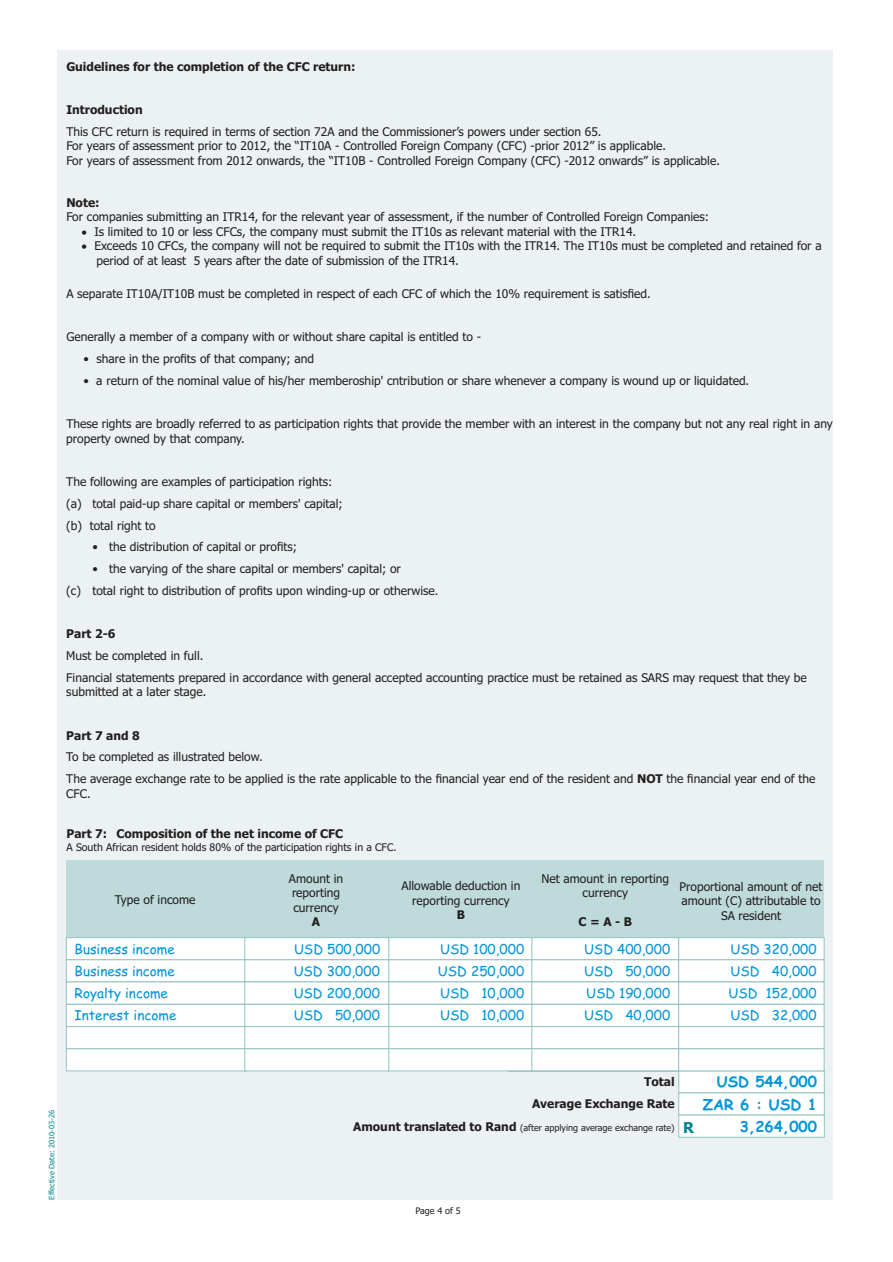
<style>
.page{position:relative;width:893px;height:1262px;background:#fff}
.page>*{position:absolute;margin:0;border:0;box-sizing:border-box;transform-origin:0 0}
.t1{font:700 15px "Comic Sans MS";color:#0095da}
.t2{font:700 15px "Tahoma";color:#008689}
.t3{font:13.5px "Comic Sans MS";color:#0095da}
.t4{font:12px/14.5px "Tahoma";color:#231f20}
.t5{font:700 12px/21.8px "Tahoma";color:#231f20;text-align:right}
.t6{font:10.5px "Tahoma";color:#231f20}
.t7{font:9px "Tahoma";color:#231f20}
.t8{font:7.5px "Tahoma";color:#008689}
.s1{font-weight:700}
.s2{font-weight:700;font-size:12px}
</style>
<div class="page">
<div style="left:57px;top:50px;width:775px;height:1149px;background:#ecf2f3"></div>
<div style="left:66px;top:860px;width:231px;height:78px;background:#bfdada"></div>
<div style="left:402px;top:860px;width:106px;height:78px;background:#bfdada"></div>
<div style="left:297px;top:860px;width:105px;height:78px;background:#bfdada"></div>
<div style="left:613px;top:860px;width:105px;height:78px;background:#bfdada"></div>
<div style="left:718px;top:860px;width:106px;height:78px;background:#bfdada"></div>
<div style="left:508px;top:860px;width:105px;height:78px;background:#bfdada"></div>
<svg style="left:66px;top:937px;width:758px;height:200px"></svg>
<p class="t5" style="left:66px;top:56px;width:290px">Guidelines for the completion of the CFC return:</p>
<p class="t5" style="left:66px;top:100px;width:78px">Introduction</p>
<p class="t4" style="left:66px;top:125px;width:655px">This CFC return is required in terms of section 72A and the Commissioner’s powers under section 65.<br>For years of assessment prior to 2012, the “IT10A - Controlled Foreign Company (CFC) -prior 2012” is applicable.<br>For years of assessment from 2012 onwards, the “IT10B - Controlled Foreign Company (CFC) -2012 onwards” is applicable.</p>
<p class="t5" style="left:66px;top:192px;width:35px">Note:</p>
<p class="t4" style="left:66px;top:210px;width:644px">For companies submitting an ITR14, for the relevant year of assessment, if the number of Controlled Foreign Companies:</p>
<p class="t4" style="left:81px;top:225px;width:556px">• Is limited to 10 or less CFCs, the company must submit the IT10s as relevant material with the ITR14.</p>
<p class="t4" style="left:96px;top:240px;width:726px;text-indent:-15px">• Exceeds 10 CFCs, the company will not be required to submit the IT10s with the ITR14. The IT10s must be completed and retained for a period of at least 5 years after the date of submission of the ITR14.</p>
<p class="t4" style="left:66px;top:287px;width:586px">A separate IT10A/IT10B must be completed in respect of each CFC of which the 10% requirement is satisfied.</p>
<p class="t4" style="left:66px;top:330px;width:416px">Generally a member of a company with or without share capital is entitled to -</p>
<p class="t4" style="left:83px;top:352px;width:232px">• share in the profits of that company; and</p>
<p class="t4" style="left:83px;top:374px;width:667px">• a return of the nominal value of his/her memberoship' cntribution or share whenever a company is wound up or liquidated.</p>
<p class="t4" style="left:66px;top:417px;width:768px">These rights are broadly referred to as participation rights that provide the member with an interest in the company but not any real right in any property owned by that company.</p>
<p class="t4" style="left:66px;top:472px;width:278px;line-height:21.8px">The following are examples of participation rights: (a) total paid-up share capital or members' capital; (b) total right to</p>
<p class="t4" style="left:92px;top:540px;width:206px">• the distribution of capital or profits;</p>
<p class="t4" style="left:66px;top:559px;width:374px;line-height:21.8px;text-indent:26px">• the varying of the share capital or members' capital; or<br>(c) total right to distribution of profits upon winding-up or otherwise.</p>
<p class="t5" style="left:66px;top:624px;width:51px">Part 2-6</p>
<p class="t4" style="left:66px;top:645px;width:742px;line-height:21.8px">Must be completed in full.<br>Financial statements prepared in accordance with general accepted accounting practice must be retained as SARS may request that they be</p>
<p class="t4" style="left:66px;top:685px;width:142px">submitted at a later stage.</p>
<p class="t5" style="left:66px;top:725px;width:75px">Part 7 and 8</p>
<p class="t4" style="left:66px;top:747px;width:750px;line-height:21.8px">To be completed as illustrated below.<br>The average exchange rate to be applied is the rate applicable to the financial year end of the resident and <span class="s1">NOT</span> the financial year end of the</p>
<p class="t4" style="left:66px;top:787px;width:26px">CFC.</p>
<p class="t5" style="left:66px;top:824px;width:278px">Part 7: Composition of the net income of CFC</p>
<p class="t6" style="left:66px;top:843px;width:331px">A South African resident holds 80% of the participation rights in a CFC.</p>
<p class="t4" style="left:115px;top:893px;width:82px">Type of income</p>
<p class="t4" style="left:289px;top:872px;width:56px">Amount in reporting currency</p>
<p class="t5" style="left:312px;top:912px;width:10px">A</p>
<p class="t4" style="left:401px;top:879px;width:120px;text-align:center">Allowable deduction in reporting currency</p>
<p class="t5" style="left:457px;top:904px;width:10px">B</p>
<p class="t4" style="left:541px;top:872px;width:129px;text-align:center">Net amount in reporting currency</p>
<p class="t5" style="left:578px;top:912px;width:55px">C = A - B</p>
<p class="t4" style="left:679px;top:880px;width:144px;text-align:center">Proportional amount of net amount (C) attributable to<br>SA resident</p>
<p class="t3" style="left:74px;top:942px;width:102px">Business income</p>
<p class="t3" style="left:294px;top:942px;width:88px">USD 500,000</p>
<p class="t3" style="left:440px;top:942px;width:86px">USD 100,000</p>
<p class="t3" style="left:584px;top:942px;width:88px">USD 400,000</p>
<p class="t3" style="left:730px;top:942px;width:88px">USD 320,000</p>
<p class="t3" style="left:74px;top:965px;width:102px">Business income</p>
<p class="t3" style="left:294px;top:965px;width:88px">USD 300,000</p>
<p class="t3" style="left:438px;top:965px;width:88px">USD 250,000</p>
<p class="t3" style="left:584px;top:965px;width:88px">USD 50,000</p>
<p class="t3" style="left:730px;top:965px;width:88px">USD 40,000</p>
<p class="t3" style="left:74px;top:987px;width:95px">Royalty income</p>
<p class="t3" style="left:294px;top:987px;width:88px">USD 200,000</p>
<p class="t3" style="left:440px;top:987px;width:85px">USD 10,000</p>
<p class="t3" style="left:586px;top:987px;width:86px">USD 190,000</p>
<p class="t3" style="left:728px;top:987px;width:90px">USD 152,000</p>
<p class="t3" style="left:74px;top:1009px;width:103px">Interest income</p>
<p class="t3" style="left:294px;top:1009px;width:88px">USD 50,000</p>
<p class="t3" style="left:440px;top:1009px;width:85px">USD 10,000</p>
<p class="t3" style="left:584px;top:1009px;width:88px">USD 40,000</p>
<p class="t3" style="left:730px;top:1009px;width:88px">USD 32,000</p>
<p class="t8" style="left:49px;top:1199px;width:91px;rotate:-90deg">Effective Date: 2010-03-26</p>
<p class="t5" style="left:532px;top:1072px;width:144px">Total<br>Average Exchange Rate</p>
<p class="t7" style="left:353px;top:1123px;width:323px"><span class="s2">Amount translated to Rand</span> (after applying average exchange rate)</p>
<p class="t2" style="left:683px;top:1121px;width:12px">R</p>
<p class="t1" style="left:716px;top:1075px;width:102px">USD 544,000</p>
<p class="t1" style="left:702px;top:1097px;width:116px">ZAR 6 : USD 1</p>
<p class="t1" style="left:739px;top:1120px;width:79px">3,264,000</p>
<p class="t7" style="left:415px;top:1206px;width:47px">Page 4 of 5</p>
</div>
